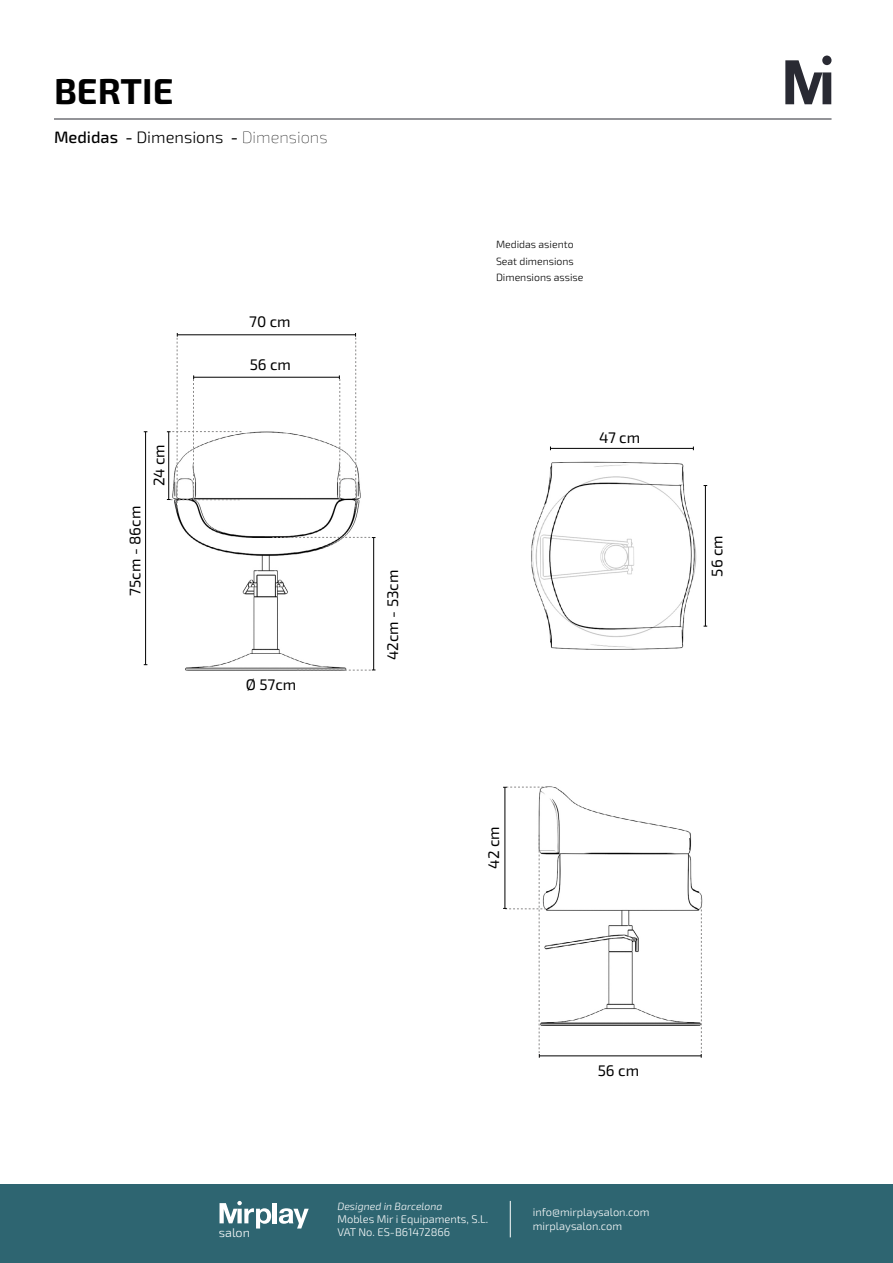
<style>
.page{position:relative;width:893px;height:1263px;background:#fff}
.page>*{position:absolute;margin:0;border:0;box-sizing:border-box;transform-origin:0 0}
.t1{font:700 36px "Exo 2";color:#000}
.t2{font:300 16.5px "Exo 2";color:#000}
.t3{font:15.3px "Exo 2";color:#000}
.t4{font:300 12.45px "Exo 2";color:#fff}
.t5{font:300 11.1px/13.4px "Exo 2";color:#fff}
.t6{font:300 10.5px/16.5px "Exo 2";color:#000}
.t7{font:italic 300 10.5px "Exo 2";color:#fff}
.s1{font-weight:500}
.s2{font-weight:100}
</style>
<div class="page">
<img style="left:143px;top:428px;width:233px;height:243px">
<img style="left:503px;top:786px;width:200px;height:243px">
<hr style="left:145px;top:432px;width:1px;height:233px;background:#000">
<div style="left:0;top:1184px;width:893px;height:79px;background:#2e6571"></div>
<hr style="left:273px;top:1203px;width:4px;height:20px;background:#fff">
<svg style="left:279px;top:1208px;width:30px;height:20px"></svg>
<svg style="left:220px;top:1201px;width:51px;height:27px"></svg>
<hr style="left:510px;top:1201px;width:1px;height:36px;background:#fff">
<hr style="left:539px;top:1055px;width:162px;height:1px;background:#000">
<svg style="left:701px;top:898px;width:1px;height:160px"></svg>
<hr style="left:177px;top:334px;width:179px;height:1px;background:#000">
<svg style="left:355px;top:333px;width:1px;height:174px"></svg>
<hr style="left:194px;top:377px;width:145px;height:1px;background:#000">
<svg style="left:167px;top:333px;width:74px;height:174px"></svg>
<svg style="left:339px;top:375px;width:1px;height:125px"></svg>
<hr style="left:373px;top:537px;width:1px;height:133px;background:#000">
<svg style="left:297px;top:669px;width:78px;height:2px"></svg>
<svg style="left:272px;top:537px;width:103px;height:1px"></svg>
<img style="left:531px;top:446px;width:177px;height:204px">
<hr style="left:550px;top:448px;width:143px;height:1px;background:#000">
<hr style="left:705px;top:485px;width:1px;height:141px;background:#000">
<svg style="left:785px;top:60px;width:46px;height:44px"></svg>
<div style="left:822px;top:55px;width:10px;height:10px;background:#292a33;border-radius:50%"></div>
<hr style="left:54px;top:119px;width:777px;height:1px;background:#292a33">
<hr style="left:504px;top:787px;width:1px;height:121px;background:#000">
<svg style="left:503px;top:835px;width:43px;height:223px"></svg>
<svg style="left:503px;top:787px;width:44px;height:1px"></svg>
<h1 class="t1" style="left:54px;top:70px;width:121px">BERTIE</h1>
<h2 class="t2" style="left:54px;top:127px;width:275px"><span class="s1">Medidas -</span> Dimensions <span class="s1">-</span> <span class="s2">Dimensions</span></h2>
<h3 class="t3" style="left:126px;top:596px;width:91px;rotate:-90deg">75cm - 86cm</h3>
<h3 class="t3" style="left:150px;top:486px;width:44px;rotate:-90deg">24 cm</h3>
<h3 class="t3" style="left:249px;top:313px;width:43px">70 cm</h3>
<h3 class="t3" style="left:250px;top:356px;width:43px">56 cm</h3>
<h3 class="t3" style="left:246px;top:676px;width:52px">Ø 57cm</h3>
<h3 class="t3" style="left:384px;top:660px;width:92px;rotate:-90deg">42cm - 53cm</h3>
<p class="t6" style="left:496px;top:237px;width:89px">Medidas asiento<br>Seat dimensions<br>Dimensions assise</p>
<h3 class="t3" style="left:599px;top:429px;width:43px">47 cm</h3>
<h3 class="t3" style="left:708px;top:576px;width:43px;rotate:-90deg">56 cm</h3>
<h3 class="t3" style="left:485px;top:869px;width:44px;rotate:-90deg">42 cm</h3>
<p class="t4" style="left:219px;top:1226px;width:33px">salon</p>
<h3 class="t3" style="left:598px;top:1061px;width:43px">56 cm</h3>
<p class="t7" style="left:337px;top:1200px;width:107px">Designed in Barcelona</p>
<p class="t5" style="left:337px;top:1212px;width:152px">Mobles Mir i Equipaments, S.L.<br>VAT No. ES-B61472866</p>
<p class="t5" style="left:533px;top:1206px;width:118px">info@mirplaysalon.com mirplaysalon.com</p>
</div>
